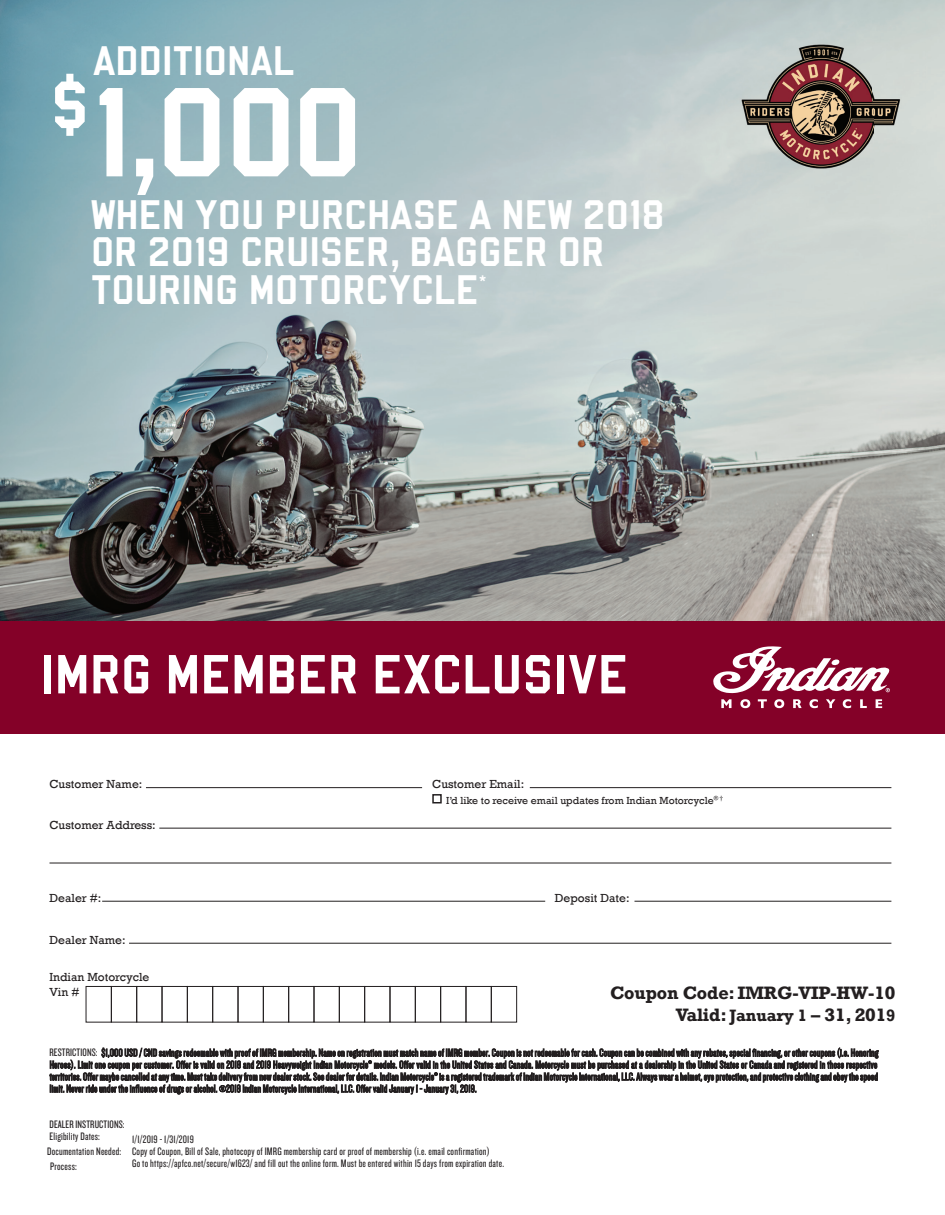
<style>
.page{position:relative;width:945px;height:1215px;background:#fff}
.page>*{position:absolute;margin:0;border:0;box-sizing:border-box;transform-origin:0 0}
.t1{font:124.35px "Hoboken High Sans Serif";color:#fff}
.t2{font:54px "Hoboken High Sans Serif";color:#fff}
.t3{font:40.5px/37px "Hoboken High Sans Serif";color:#fff}
.t4{font:40.5px "Trade Gothic LT Std Bd 2";color:#fff}
.t5{font:700 16.8px/22.5px "Rockwell";letter-spacing:-.01em;color:#231f20;text-align:right}
.t6{font:15px "Hoboken High Sans Serif";color:#fff}
.t7{font:12px/14.4px "Rockwell";color:#231f20}
.t8{font:11.25px/12px "Knockout 28 Junior Feathrwt";letter-spacing:.02em;color:#231f20}
.t9{font:10.5px "Rockwell";color:#231f20}
.s1{font-family:"Trade Gothic LT Std Bd 2"}
</style>
<div class="page">
<img style="left:0;top:0;width:945px;height:621px">
<div style="left:0;top:621px;width:945px;height:113px;background:#840128"></div>
<svg style="left:721px;top:699px;width:11px;height:9px"></svg>
<svg style="left:740px;top:699px;width:10px;height:9px"></svg>
<svg style="left:758px;top:699px;width:9px;height:9px"></svg>
<svg style="left:774px;top:699px;width:10px;height:9px"></svg>
<svg style="left:793px;top:699px;width:9px;height:9px"></svg>
<svg style="left:810px;top:699px;width:8px;height:9px"></svg>
<svg style="left:826px;top:699px;width:9px;height:9px"></svg>
<svg style="left:843px;top:699px;width:8px;height:9px"></svg>
<svg style="left:860px;top:699px;width:7px;height:9px"></svg>
<svg style="left:876px;top:699px;width:6px;height:9px"></svg>
<svg style="left:713px;top:646px;width:177px;height:47px"></svg>
<img style="left:717px;top:20px;width:208px;height:174px">
<div style="left:111px;top:986px;width:26px;height:37px;border:1px solid #231f20"></div>
<div style="left:136px;top:986px;width:26px;height:37px;border:1px solid #231f20"></div>
<div style="left:162px;top:986px;width:26px;height:37px;border:1px solid #231f20"></div>
<div style="left:187px;top:986px;width:26px;height:37px;border:1px solid #231f20"></div>
<div style="left:212px;top:986px;width:26px;height:37px;border:1px solid #231f20"></div>
<div style="left:238px;top:986px;width:26px;height:37px;border:1px solid #231f20"></div>
<div style="left:263px;top:986px;width:26px;height:37px;border:1px solid #231f20"></div>
<div style="left:288px;top:986px;width:26px;height:37px;border:1px solid #231f20"></div>
<div style="left:314px;top:986px;width:26px;height:37px;border:1px solid #231f20"></div>
<div style="left:339px;top:986px;width:26px;height:37px;border:1px solid #231f20"></div>
<div style="left:364px;top:986px;width:26px;height:37px;border:1px solid #231f20"></div>
<div style="left:390px;top:986px;width:26px;height:37px;border:1px solid #231f20"></div>
<div style="left:415px;top:986px;width:26px;height:37px;border:1px solid #231f20"></div>
<div style="left:440px;top:986px;width:26px;height:37px;border:1px solid #231f20"></div>
<div style="left:466px;top:986px;width:26px;height:37px;border:1px solid #231f20"></div>
<div style="left:491px;top:986px;width:26px;height:37px;border:1px solid #231f20"></div>
<hr style="left:146px;top:787px;width:276px;height:1px;background:#231f20">
<hr style="left:159px;top:828px;width:732px;height:1px;background:#231f20">
<hr style="left:102px;top:901px;width:443px;height:1px;background:#231f20">
<hr style="left:129px;top:943px;width:762px;height:1px;background:#231f20">
<hr style="left:50px;top:863px;width:841px;height:1px;background:#231f20">
<div style="left:432px;top:794px;width:10px;height:10px;border:2px solid #231f20"></div>
<hr style="left:530px;top:787px;width:361px;height:1px;background:#231f20">
<hr style="left:634px;top:901px;width:257px;height:1px;background:#231f20">
<h3 class="t3" style="left:93px;top:42px;width:203px">ADDITIONAL</h3>
<h1 class="t1" style="left:50px;top:58px;width:315px"><sup>$</sup>1<span class="s1">,</span>000</h1>
<h3 class="t3" style="left:91px;top:196px;width:575px">WHEN YOU PURCHASE A NEW 2018<br>OR 2019 CRUISER BAGGER OR</h3>
<h3 class="t4" style="left:389px;top:227px;width:14px">,</h3>
<h3 class="t3" style="left:91px;top:270px;width:389px">TOURING MOTORCYCLE</h3>
<h3 class="t6" style="left:479px;top:271px;width:9px">*</h3>
<h2 class="t2" style="left:40px;top:642px;width:589px">IMRG MEMBER EXCLUSIVE</h2>
<p class="t7" style="left:50px;top:777px;width:94px">Customer Name:</p>
<p class="t7" style="left:432px;top:777px;width:93px">Customer Email:</p>
<p class="t7" style="left:50px;top:817px;width:108px">Customer Address:</p>
<p class="t9" style="left:446px;top:794px;width:278px">I’d like to receive email updates from Indian Motorcycle<sup>®</sup> <sup>†</sup></p>
<p class="t7" style="left:50px;top:891px;width:53px">Dealer #:</p>
<p class="t7" style="left:50px;top:933px;width:78px">Dealer Name:</p>
<p class="t7" style="left:50px;top:970px;width:101px">Indian Motorcycle<br>Vin #</p>
<p class="t7" style="left:555px;top:891px;width:76px">Deposit Date:</p>
<h3 class="t5" style="left:610px;top:981px;width:287px">Coupon Code: IMRG-VIP-HW-10<br>Valid: January 1 – 31, 2019</h3>
<p class="t8" style="left:50px;top:1046px;width:830px;text-align:justify">RESTRICTIONS: $1,000 USD / CND savings redeemable with proof of IMRG membership. Name on registration must match name of IMRG member. Coupon is not redeemable for cash. Coupon can be combined with any rebates, special financing, or other coupons (i.e. Honoring Heroes). Limit one coupon per customer. Offer is valid on 2018 and 2019 Heavyweight Indian Motorcycle® models. Offer valid in the United States and Canada. Motorcycle must be purchased at a dealership in the United States or Canada and registered in those respective territories. Offer maybe cancelled at any time. Must take delivery from new dealer stock. See dealer for details. Indian Motorcycle® is a registered trademark of Indian Motorcycle International, LLC. Always wear a helmet, eye protection, and protective clothing and obey the speed limit. Never ride under the influence of drugs or alcohol. ©2018 Indian Motorcycle International, LLC. Offer valid January 1 - January 31, 2019.</p>
<p class="t8" style="left:49px;top:1118px;width:77px">DEALER INSTRUCTIONS:<br>Eligibility Dates:</p>
<p class="t8" style="left:50px;top:1160px;width:28px">Process:</p>
<p class="t8" style="left:132px;top:1133px;width:373px">1/1/2019 - 1/31/2019<br>Copy of Coupon, Bill of Sale, photocopy of IMRG membership card or proof of membership (i.e. email confirmation)<br>Go to https://apfco.net/secure/w1623/ and fill out the online form. Must be entered within 15 days from expiration date.</p>
<p class="t8" style="left:47px;top:1145px;width:76px">Documentation Needed:</p>
</div>
